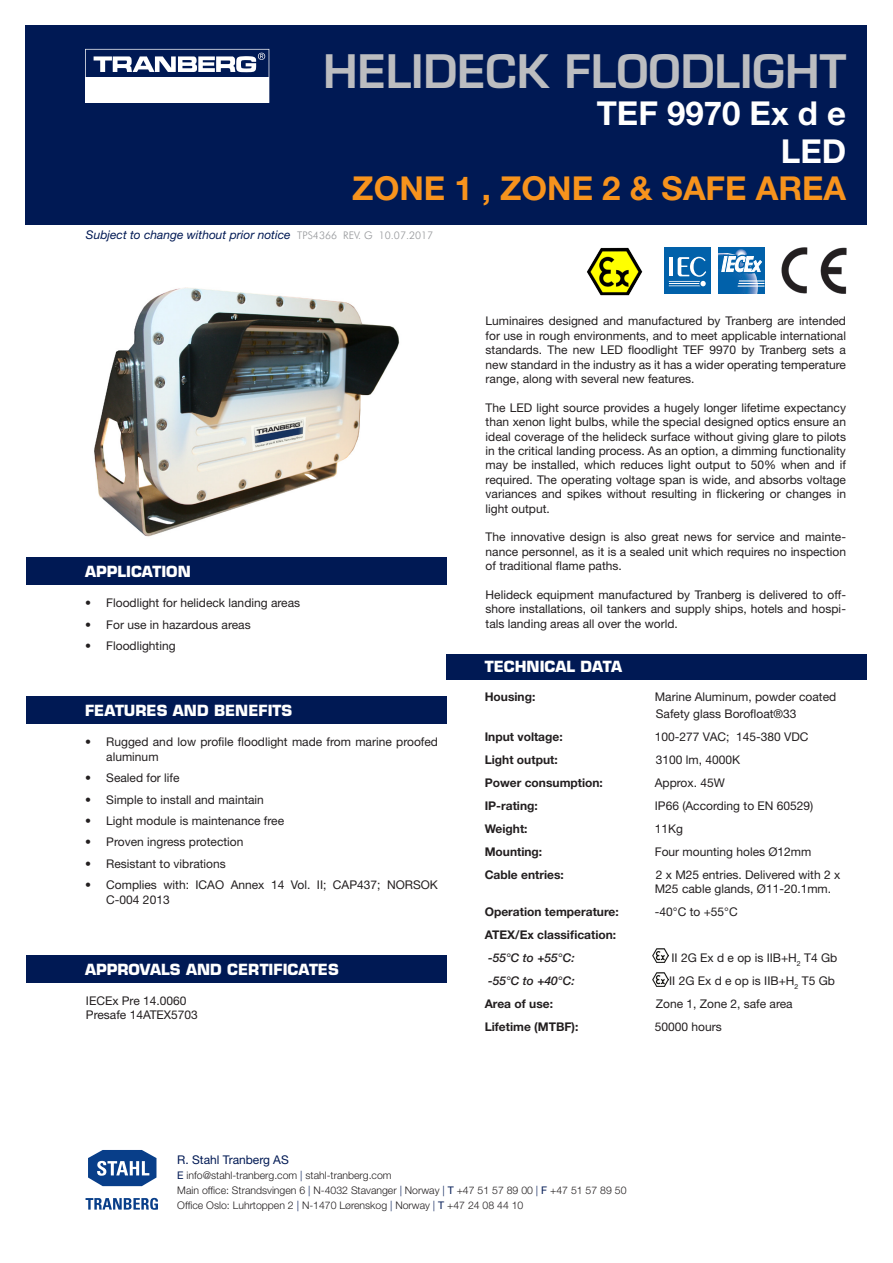
<style>
.page{position:relative;width:893px;height:1263px;background:#fff}
.page>*{position:absolute;margin:0;border:0;box-sizing:border-box;transform-origin:0 0}
.t1{font:600 45px "Eurostile LT Std";color:#bcbdc0}
.t2{font:700 33px "Helvetica Neue LT";color:#f7931d}
.t3{font:700 33px "Helvetica Neue LT";color:#fff}
.t4{font:700 15px "Eurostile LT Std";color:#fff}
.Teknisk_data{font:12px/14.4px "Helvetica Neue LT";color:#231f20;text-align:justify}
.Teknisk_data-2{font:700 12px "Helvetica Neue LT";color:#231f20}
.Brødtekst{font:italic 12px "Helvetica Neue LT";color:#001954}
.Teknisk_data-3{font:italic 500 12px "Helvetica Neue LT";color:#231f20}
.t5{font:12px "Helvetica Neue LT";color:#001954}
.t6{font:300 10.5px/15px "Helvetica Neue LT";color:#231f20}
.s1{font-family:"Futura BT";font-weight:300;font-style:normal;font-size:10.5px;color:#939598}
.s2{font-weight:400;color:#001954}
.s3{color:#001954}
</style>
<div class="page">
<div style="left:26px;top:26px;width:841px;height:199px;background:#001954"></div>
<svg style="left:88px;top:1150px;width:69px;height:37px"></svg>
<svg style="left:86px;top:1198px;width:72px;height:12px"></svg>
<div style="left:26px;top:558px;width:420px;height:27px;background:#001954"></div>
<div style="left:26px;top:696px;width:420px;height:27px;background:#001954"></div>
<div style="left:26px;top:955px;width:420px;height:27px;background:#001954"></div>
<img style="left:94px;top:287px;width:306px;height:250px">
<img style="left:652px;top:972px;width:17px;height:14px">
<img style="left:652px;top:948px;width:17px;height:14px">
<div style="left:446px;top:654px;width:421px;height:26px;background:#001954"></div>
<img style="left:587px;top:247px;width:56px;height:48px">
<svg style="left:718px;top:248px;width:46px;height:46px"></svg>
<div style="left:664px;top:248px;width:46px;height:46px;background:#0161aa"></div>
<svg style="left:669px;top:257px;width:37px;height:29px"></svg>
<img style="left:781px;top:247px;width:65px;height:47px">
<svg style="left:85px;top:49px;width:184px;height:54px"></svg>
<p class="t1" style="left:323px;top:43px;width:524px">HELIDECK FLOODLIGHT</p>
<p class="t3" style="left:597px;top:93px;width:251px">TEF 9970 Ex d e</p>
<p class="t3" style="left:781px;top:131px;width:67px">LED</p>
<p class="t2" style="left:352px;top:168px;width:495px">ZONE 1 , ZONE 2 &amp; SAFE AREA</p>
<p class="Brødtekst" style="left:86px;top:228px;width:349px">Subject to change without prior notice <span class="s1">TPS4366 REV. G 10.07.2017</span></p>
<p class="t4" style="left:85px;top:562px;width:107px">APPLICATION</p>
<p class="Teknisk_data" style="left:85px;top:595px;width:217px">• Floodlight for helideck landing areas</p>
<p class="Teknisk_data" style="left:85px;top:617px;width:167px">• For use in hazardous areas</p>
<p class="Teknisk_data" style="left:85px;top:638px;width:92px">• Floodlighting</p>
<p class="t4" style="left:85px;top:701px;width:209px">FEATURES AND BENEFITS</p>
<p class="Teknisk_data" style="left:106px;top:734px;width:333px;line-height:15px;text-indent:-21px">• Rugged and low profile floodlight made from marine proofed aluminum</p>
<p class="Teknisk_data" style="left:85px;top:770px;width:96px">• Sealed for life</p>
<p class="Teknisk_data" style="left:85px;top:792px;width:180px">• Simple to install and maintain</p>
<p class="Teknisk_data" style="left:85px;top:813px;width:201px">• Light module is maintenance free</p>
<p class="Teknisk_data" style="left:85px;top:835px;width:160px">• Proven ingress protection</p>
<p class="Teknisk_data" style="left:85px;top:856px;width:142px">• Resistant to vibrations</p>
<p class="Teknisk_data" style="left:106px;top:877px;width:333px;line-height:15px;text-indent:-21px">• Complies with: ICAO Annex 14 Vol. II; CAP437; NORSOK<br>C-004 2013</p>
<p class="t4" style="left:85px;top:960px;width:255px">APPROVALS AND CERTIFICATES</p>
<p class="Teknisk_data" style="left:86px;top:993px;width:102px">IECEx Pre 14.0060</p>
<p class="Teknisk_data" style="left:86px;top:1007px;width:114px">Presafe 14ATEX5703</p>
<p class="Teknisk_data" style="left:486px;top:314px;width:362px">Luminaires designed and manufactured by Tranberg are intended for use in rough environments, and to meet applicable international standards. The new LED floodlight TEF 9970 by Tranberg sets a new standard in the industry as it has a wider operating temperature range, along with several new features.</p>
<p class="Teknisk_data" style="left:486px;top:400px;width:362px">The LED light source provides a hugely longer lifetime expectancy than xenon light bulbs, while the special designed optics ensure an ideal coverage of the helideck surface without giving glare to pilots in the critical landing process. As an option, a dimming functionality may be installed, which reduces light output to 50% when and if required. The operating voltage span is wide, and absorbs voltage variances and spikes without resulting in flickering or changes in light output.</p>
<p class="Teknisk_data" style="left:486px;top:530px;width:362px">The innovative design is also great news for service and mainte&shy;nance personnel, as it is a sealed unit which requires no inspection of traditional flame paths.</p>
<p class="Teknisk_data" style="left:486px;top:587px;width:362px">Helideck equipment manufactured by Tranberg is delivered to off&shy;shore installations, oil tankers and supply ships, hotels and hospi&shy;tals landing areas all over the world.</p>
<p class="t4" style="left:485px;top:658px;width:139px">TECHNICAL DATA</p>
<p class="Teknisk_data-2" style="left:485px;top:689px;width:52px">Housing:</p>
<p class="Teknisk_data" style="left:655px;top:689px;width:183px">Marine Aluminum, powder coated</p>
<p class="Teknisk_data" style="left:656px;top:707px;width:142px">Safety glass Borofloat®33</p>
<p class="Teknisk_data-2" style="left:485px;top:729px;width:79px">Input voltage:</p>
<p class="Teknisk_data" style="left:655px;top:730px;width:155px">100-277 VAC; 145-380 VDC</p>
<p class="Teknisk_data-2" style="left:485px;top:752px;width:74px">Light output:</p>
<p class="Teknisk_data" style="left:656px;top:752px;width:86px">3100 lm, 4000K</p>
<p class="Teknisk_data-2" style="left:485px;top:775px;width:120px">Power consumption:</p>
<p class="Teknisk_data" style="left:655px;top:775px;width:72px">Approx. 45W</p>
<p class="Teknisk_data-2" style="left:485px;top:798px;width:55px">IP-rating:</p>
<p class="Teknisk_data" style="left:655px;top:798px;width:160px">IP66 (According to EN 60529)</p>
<p class="Teknisk_data-2" style="left:485px;top:821px;width:44px">Weight:</p>
<p class="Teknisk_data" style="left:655px;top:821px;width:30px">11Kg</p>
<p class="Teknisk_data-2" style="left:485px;top:844px;width:59px">Mounting:</p>
<p class="Teknisk_data" style="left:655px;top:844px;width:158px">Four mounting holes Ø12mm</p>
<p class="Teknisk_data-2" style="left:485px;top:867px;width:81px">Cable entries:</p>
<p class="Teknisk_data" style="left:655px;top:867px;width:187px">2 x M25 entries. Delivered with 2 x<br>M25 cable glands, Ø11-20.1mm.</p>
<p class="Teknisk_data-2" style="left:485px;top:904px;width:135px">Operation temperature:</p>
<p class="Teknisk_data" style="left:655px;top:904px;width:84px">-40°C to +55°C</p>
<p class="Teknisk_data-2" style="left:485px;top:927px;width:133px">ATEX/Ex classification:</p>
<p class="Teknisk_data-3" style="left:488px;top:950px;width:88px">-55°C to +55°C:</p>
<p class="Teknisk_data" style="left:671px;top:950px;width:167px">II 2G Ex d e op is IIB+H<sub>2</sub> T4 Gb</p>
<p class="Teknisk_data-3" style="left:488px;top:973px;width:88px">-55°C to +40°C:</p>
<p class="Teknisk_data" style="left:669px;top:973px;width:167px">II 2G Ex d e op is IIB+H<sub>2</sub> T5 Gb</p>
<p class="Teknisk_data-2" style="left:485px;top:996px;width:70px">Area of use:</p>
<p class="Teknisk_data" style="left:656px;top:996px;width:138px">Zone 1, Zone 2, safe area</p>
<p class="Teknisk_data-2" style="left:485px;top:1019px;width:95px">Lifetime (MTBF):</p>
<p class="Teknisk_data" style="left:655px;top:1019px;width:68px">50000 hours</p>
<p class="t5" style="left:177px;top:1153px;width:113px">R. Stahl Tranberg AS</p>
<p class="t6" style="left:177px;top:1168px;width:451px"><span class="s2">E</span> info@stahl-tranberg.com <span class="s3">|</span> stahl-tranberg.com<br>Main office: Strandsvingen 6 <span class="s3">|</span> N-4032 Stavanger <span class="s3">|</span> Norway <span class="s3">|</span> <span class="s2">T</span> +47 51 57 89 00 <span class="s3">|</span> <span class="s2">F</span> +47 51 57 89 50<br>Office Oslo: Luhrtoppen 2 <span class="s3">|</span> N-1470 Lørenskog <span class="s3">|</span> Norway <span class="s3">|</span> <span class="s2">T</span> +47 24 08 44 10</p>
</div>
